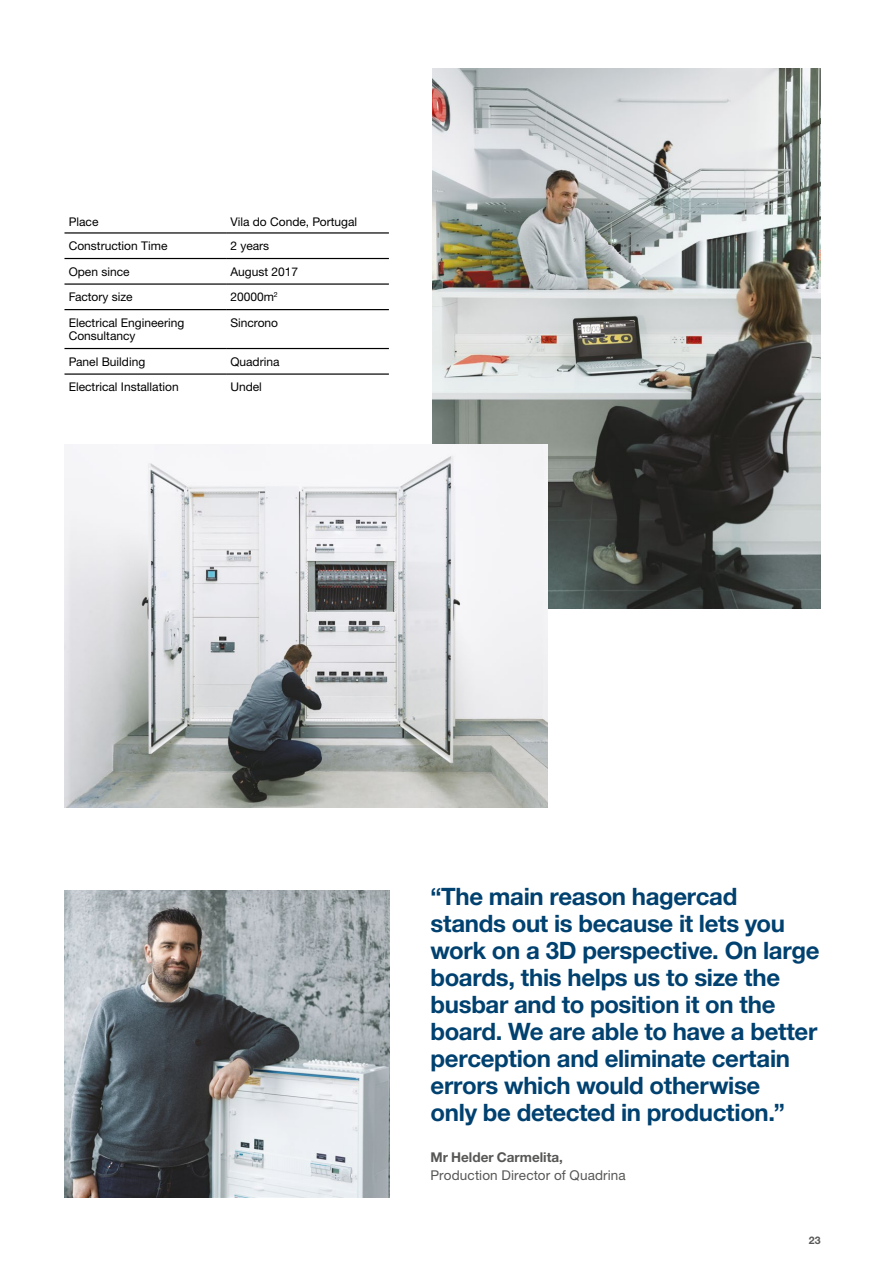
<style>
.page{position:relative;width:893px;height:1263px;background:#fff}
.page>*{position:absolute;margin:0;border:0;box-sizing:border-box;transform-origin:0 0}
.t1{font:700 24px/27px "Helvetica Neue LTW1 G";letter-spacing:-.015em;color:#004170}
.t2{font:13.5px "Helvetica Neue LTW1 G";letter-spacing:.01em;color:#575756}
.t3{font:700 13.5px "Helvetica Neue LTW1 G";color:#575756}
.t4{font:12px/13.5px "Helvetica Neue LTW1 G";color:#000}
.t5{font:700 10.5px "Helvetica Neue LTW1 G";color:#575756}
</style>
<div class="page">
<img style="left:432px;top:68px;width:389px;height:540px">
<img style="left:64px;top:444px;width:483px;height:364px">
<hr style="left:64px;top:232px;width:162px;height:2px;background:#000">
<hr style="left:64px;top:258px;width:162px;height:1px;background:#000">
<hr style="left:64px;top:283px;width:162px;height:2px;background:#000">
<hr style="left:64px;top:309px;width:162px;height:1px;background:#000">
<hr style="left:64px;top:348px;width:162px;height:1px;background:#000">
<hr style="left:226px;top:232px;width:163px;height:2px;background:#000">
<hr style="left:226px;top:258px;width:163px;height:1px;background:#000">
<hr style="left:226px;top:283px;width:163px;height:2px;background:#000">
<hr style="left:226px;top:309px;width:163px;height:1px;background:#000">
<hr style="left:226px;top:348px;width:163px;height:1px;background:#000">
<hr style="left:64px;top:373px;width:162px;height:2px;background:#000">
<hr style="left:226px;top:373px;width:163px;height:2px;background:#000">
<img style="left:64px;top:890px;width:325px;height:308px">
<p class="t4" style="left:69px;top:215px;width:31px">Place</p>
<p class="t4" style="left:230px;top:215px;width:128px">Vila do Conde, Portugal</p>
<p class="t4" style="left:69px;top:239px;width:100px">Construction Time</p>
<p class="t4" style="left:230px;top:239px;width:40px">2 years</p>
<p class="t4" style="left:69px;top:264px;width:62px">Open since</p>
<p class="t4" style="left:230px;top:264px;width:69px">August 2017</p>
<p class="t4" style="left:69px;top:290px;width:65px">Factory size</p>
<p class="t4" style="left:230px;top:290px;width:49px">20000m<sup>2</sup></p>
<p class="t4" style="left:69px;top:316px;width:117px">Electrical Engineering<br>Consultancy</p>
<p class="t4" style="left:230px;top:316px;width:49px">Sincrono</p>
<p class="t4" style="left:69px;top:354px;width:78px">Panel Building</p>
<p class="t4" style="left:230px;top:354px;width:51px">Quadrina</p>
<p class="t4" style="left:69px;top:380px;width:111px">Electrical Installation</p>
<p class="t4" style="left:230px;top:380px;width:33px">Undel</p>
<p class="t1" style="left:431px;top:883px;width:390px">“The main reason hagercad<br>stands out is because it lets you work on a 3D perspective. On large boards, this helps us to size the busbar and to position it on the board. We are able to have a better perception and eliminate certain errors which would otherwise<br>only be detected in production.”</p>
<p class="t3" style="left:431px;top:1148px;width:134px">Mr Helder Carmelita,</p>
<p class="t2" style="left:431px;top:1166px;width:197px">Production Director of Quadrina</p>
<p class="t5" style="left:809px;top:1233px;width:14px">23</p>
</div>
